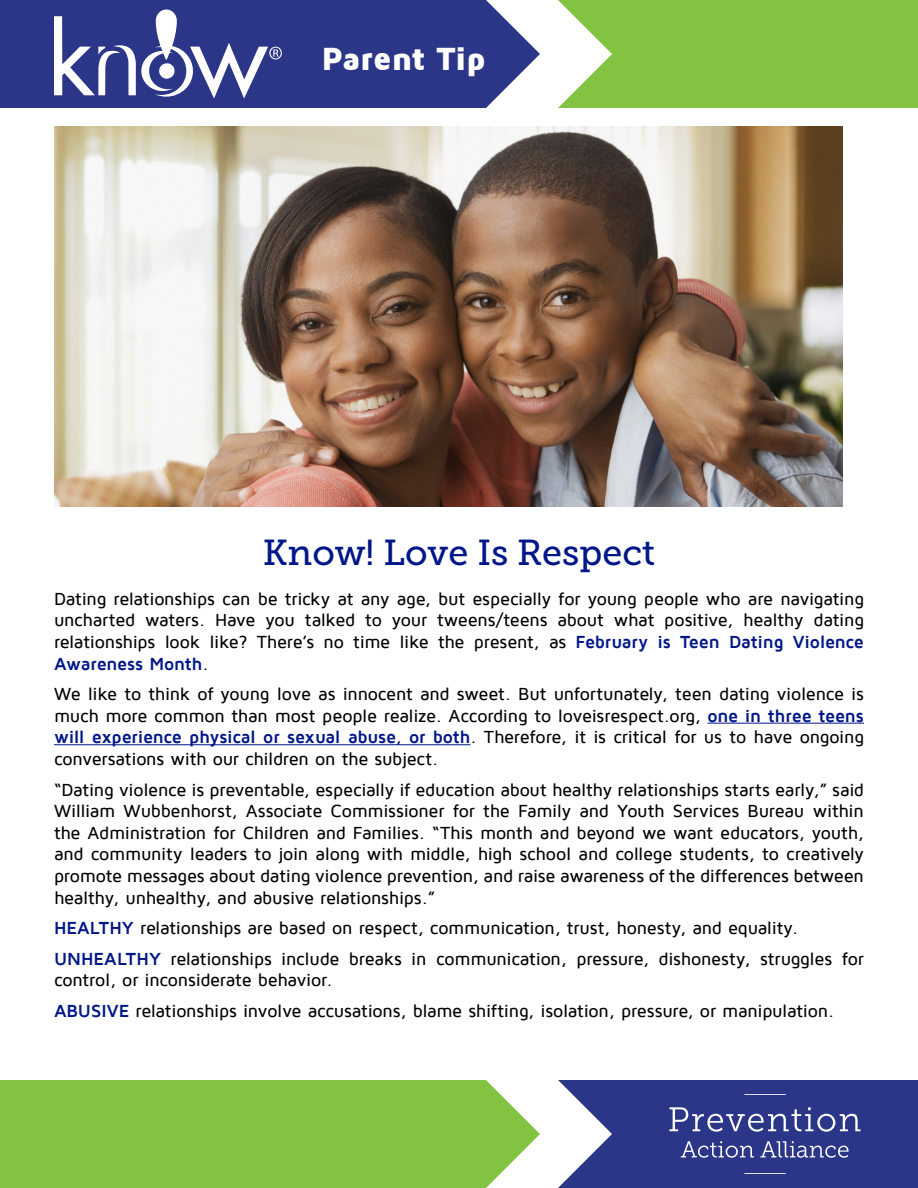
<style>
.page{position:relative;width:918px;height:1188px;background:#fff}
.page>*{position:absolute;margin:0;border:0;box-sizing:border-box;transform-origin:0 0}
.t1{font:36px "Museo Slab 500";color:#001789}
.t2{font:900 33px "Maven Pro";letter-spacing:-.02em;color:#fff}
.t3{font:500 18px/21.6px "Maven Pro";letter-spacing:-.015em;color:#000;text-align:justify}
.s1{font-weight:700;color:#001789}
</style>
<div class="page">
<div style="left:0;top:1080px;width:540px;height:108px;background:#82c341"></div>
<svg style="left:0;top:0;width:540px;height:108px;background:#3b4490"></svg>
<svg style="left:558px;top:0;width:360px;height:108px;background:#8cc851"></svg>
<svg style="left:558px;top:1080px;width:360px;height:108px;background:#444c95"></svg>
<hr style="left:744px;top:1094px;width:42px;height:1px;background:#fff">
<hr style="left:744px;top:1173px;width:42px;height:1px;background:#fff">
<svg style="left:54px;top:10px;width:228px;height:88px"></svg>
<hr style="left:707px;top:723px;width:157px;height:1px;background:#001789">
<hr style="left:54px;top:744px;width:416px;height:1px;background:#001789">
<img style="left:54px;top:127px;width:789px;height:380px">
<h2 class="t2" style="left:321px;top:41px;width:166px">Parent Tip</h2>
<h1 class="t1" style="left:263px;top:533px;width:394px">Know! Love Is Respect</h1>
<p class="t3" style="left:54px;top:588px;width:812px">Dating relationships can be tricky at any age, but especially for young people who are navigating uncharted waters. Have you talked to your tweens/teens about what positive, healthy dating relationships look like? There’s no time like the present, as <span class="s1">February is Teen Dating Violence Awareness Month</span>.</p>
<p class="t3" style="left:54px;top:683px;width:812px">We like to think of young love as innocent and sweet. But unfortunately, teen dating violence is much more common than most people realize. According to loveisrespect.org, <span class="s1">one in three teens will experience physical or sexual abuse, or both</span>. Therefore, it is critical for us to have ongoing conversations with our children on the subject.</p>
<p class="t3" style="left:54px;top:779px;width:812px">“Dating violence is preventable, especially if education about healthy relationships starts early,” said William Wubbenhorst, Associate Commissioner for the Family and Youth Services Bureau within the Administration for Children and Families. “This month and beyond we want educators, youth, and community leaders to join along with middle, high school and college students, to creatively promote messages about dating violence prevention, and raise awareness of the differences between healthy, unhealthy, and abusive relationships.”</p>
<p class="t3" style="left:54px;top:913px;width:812px;line-height:30.6px"><span class="s1">HEALTHY</span> relationships are based on respect, communication, trust, honesty, and equality.<br><span class="s1">UNHEALTHY</span> relationships include breaks in communication, pressure, dishonesty, struggles for</p>
<p class="t3" style="left:54px;top:965px;width:782px;line-height:30.6px">control, or inconsiderate behavior.<br><span class="s1">ABUSIVE</span> relationships involve accusations, blame shifting, isolation, pressure, or manipulation.</p>
</div>
